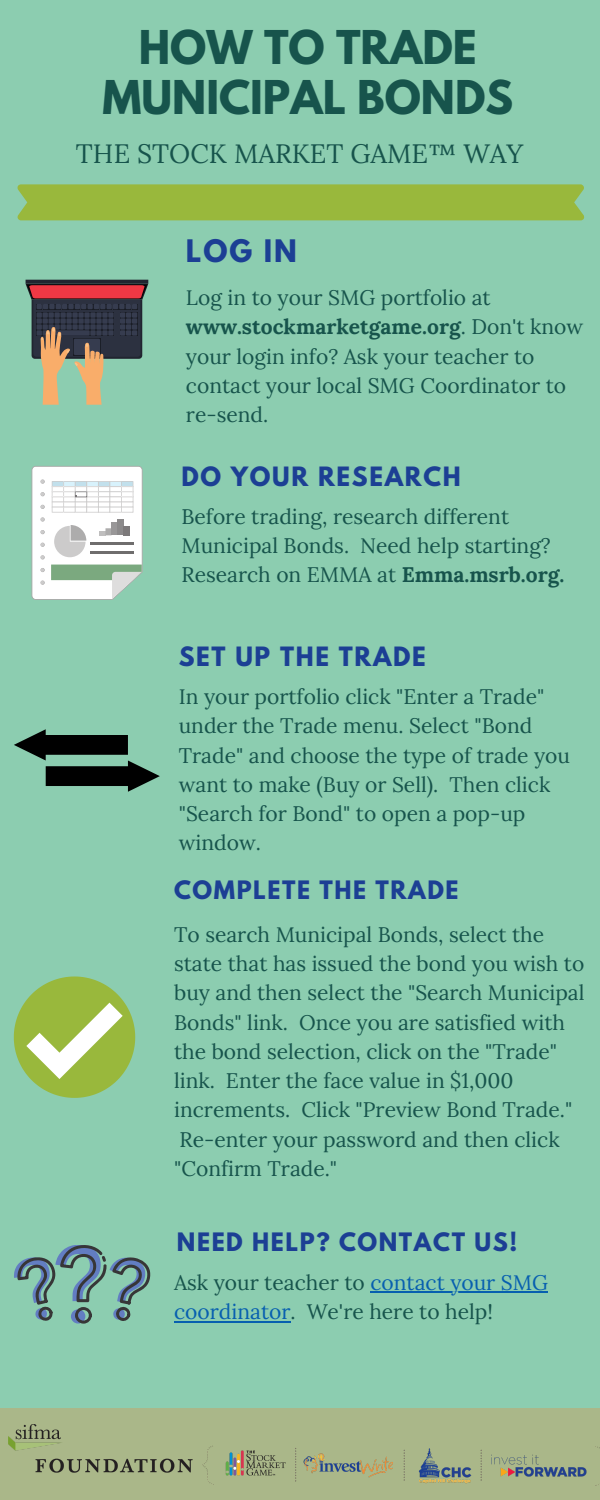
<style>
.page{position:relative;width:600px;height:1500px;background:#8ccdb0}
.page>*{position:absolute;margin:0;border:0;box-sizing:border-box;transform-origin:0 0}
.t1{font:700 41.3px "League Spartan";color:#17544c}
.t2{font:700 27.5px "League Spartan";color:#1c3f94}
.t3{font:26.6px "Lora";color:#17544c}
.t4{font:700 23.6px "League Spartan";letter-spacing:.07em;color:#1c3f94}
.t5{font:700 22.5px "League Spartan";letter-spacing:.07em;color:#1c3f94}
.t6{font:21px/29.2px "Lora";color:#17544c}
.s1{font-weight:700}
.s2{color:#075faf}
</style>
<div class="page">
<svg style="left:26px;top:280px;width:122px;height:4px"></svg>
<svg style="left:26px;top:284px;width:122px;height:121px"></svg>
<svg style="left:32px;top:466px;width:111px;height:134px;background:#e3e9e5"></svg>
<div style="left:105px;top:528px;width:7px;height:7px;background:#adacac"></div>
<div style="left:112px;top:523px;width:6px;height:12px;background:#999798"></div>
<div style="left:118px;top:520px;width:6px;height:15px;background:#8c8a8b"></div>
<div style="left:124px;top:526px;width:6px;height:9px;background:#7d7a7b"></div>
<div style="left:0;top:1408px;width:600px;height:92px;background:#aab789"></div>
<img style="left:8px;top:1424px;width:592px;height:62px">
<hr style="left:370px;top:1292px;width:178px;height:1px;background:#075faf">
<hr style="left:174px;top:1321px;width:117px;height:1px;background:#075faf">
<svg style="left:14px;top:729px;width:146px;height:63px"></svg>
<svg style="left:14px;top:976px;width:121px;height:122px"></svg>
<svg style="left:14px;top:1245px;width:136px;height:78px"></svg>
<div style="left:17px;top:184px;width:567px;height:36px;background:#99b83c"></div>
<p class="t1" style="left:139px;top:27px;width:340px">HOW TO TRADE</p>
<p class="t1" style="left:103px;top:77px;width:412px">MUNICIPAL BONDS</p>
<p class="t3" style="left:76px;top:136px;width:449px">THE STOCK MARKET GAME™ WAY</p>
<p class="t2" style="left:186px;top:238px;width:112px">LOG IN</p>
<p class="t6" style="left:186px;top:283px;width:399px">Log in to your SMG portfolio at <span class="s1">www.stockmarketgame.org</span>. Don't know your login info? Ask your teacher to contact your local SMG Coordinator to re-send.</p>
<p class="t4" style="left:181px;top:465px;width:281px">DO YOUR RESEARCH</p>
<p class="t6" style="left:181px;top:502px;width:384px">Before trading, research different<br>Municipal Bonds. Need help starting?<br>Research on EMMA at <span class="s1">Emma.msrb.org.</span></p>
<p class="t4" style="left:179px;top:645px;width:249px">SET UP THE TRADE</p>
<p class="t6" style="left:179px;top:682px;width:393px">In your portfolio click "Enter a Trade" under the Trade menu. Select "Bond<br>Trade" and choose the type of trade you want to make (Buy or Sell). Then click "Search for Bond" to open a pop-up window.</p>
<p class="t5" style="left:174px;top:879px;width:286px">COMPLETE THE TRADE</p>
<p class="t6" style="left:174px;top:920px;width:412px">To search Municipal Bonds, select the state that has issued the bond you wish to buy and then select the "Search Municipal Bonds" link. Once you are satisfied with the bond selection, click on the "Trade" link. Enter the face value in $1,000 increments. Click "Preview Bond Trade." Re-enter your password and then click "Confirm Trade."</p>
<p class="t5" style="left:177px;top:1231px;width:342px">NEED HELP? CONTACT US!</p>
<p class="t6" style="left:174px;top:1268px;width:375px">Ask your teacher to <span class="s2">contact your SMG coordinator</span>. We're here to help!</p>
</div>
